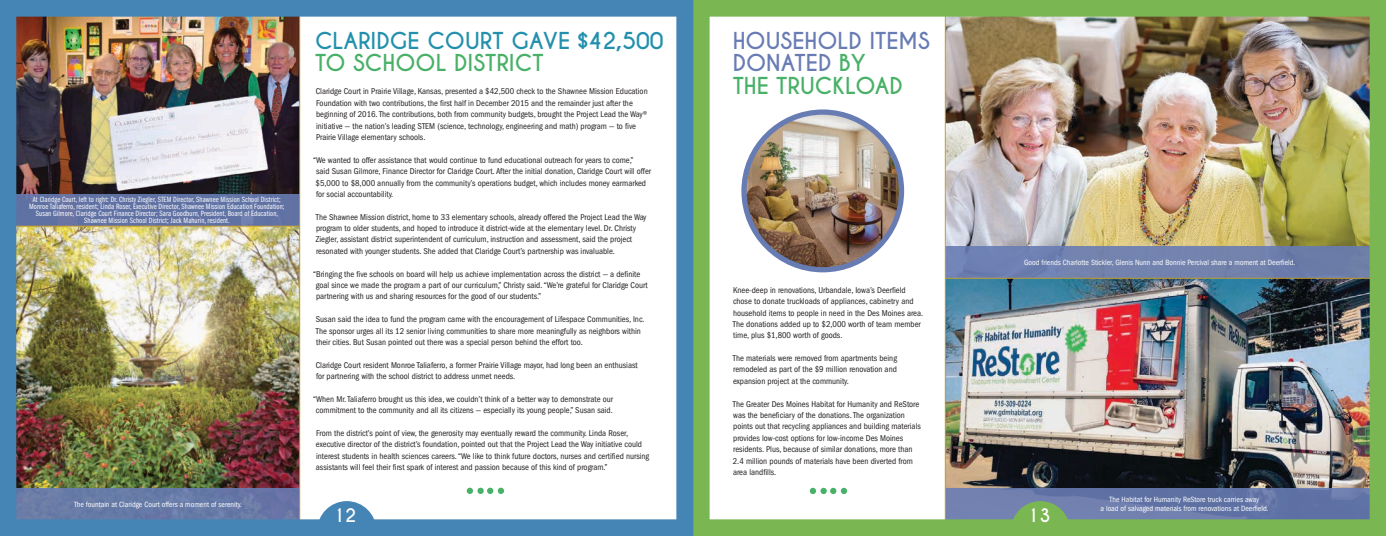
<style>
.page{position:relative;width:1386px;height:536px;background:#fff}
.page>*{position:absolute;margin:0;border:0;box-sizing:border-box;transform-origin:0 0}
.t1{font:700 21.88px/22.8px "Caviar Dreams";color:#687cb4}
.t2{font:700 21.88px "Caviar Dreams";color:#2290ad}
.t3{font:700 21.88px "Caviar Dreams";color:#48b067}
.t4{font:700 17.5px "Caviar Dreams";color:#fff}
.t5{font:condensed 8.75px/11.4px "ITC Franklin Gothic Std";color:#231f20}
.t6{font:7.88px/7px "ITC Franklin Gothic Std Bk Cp";letter-spacing:.01em;color:#fff;text-align:center}
.t7{font:condensed 7.88px/8.8px "ITC Franklin Gothic Std";color:#fff;text-align:center}
.s1{color:#48b067}
</style>
<div class="page">
<img style="left:0;top:0;width:693px;height:536px">
<img style="left:693px;top:0;width:693px;height:536px">
<svg style="left:317px;top:501px;width:59px;height:35px"></svg>
<svg style="left:1011px;top:501px;width:59px;height:35px;background:#78ac62"></svg>
<p class="t6" style="left:29px;top:196px;width:257px">At Claridge Court, left to right: Dr. Christy Ziegler, STEM Director, Shawnee Mission School District; Monroe Taliaferro, resident; Linda Roser, Executive Director, Shawnee Mission Education Foundation; Susan Gilmore, Claridge Court Finance Director; Sara Goodburn, President, Board of Education, Shawnee Mission School District; Jack Mahurin, resident.</p>
<p class="t7" style="left:74px;top:499px;width:169px">The fountain at Claridge Court offers a moment of serenity.</p>
<h1 class="t2" style="left:315px;top:27px;width:350px">CLARIDGE COURT GAVE $42,500</h1>
<h1 class="t3" style="left:315px;top:50px;width:230px">TO SCHOOL DISTRICT</h1>
<p class="t5" style="left:316px;top:86px;width:333px">Claridge Court in Prairie Village, Kansas, presented a $42,500 check to the Shawnee Mission Education Foundation with two contributions, the first half in December 2015 and the remainder just after the beginning of 2016. The contributions, both from community budgets, brought the Project Lead the Way® initiative — the nation’s leading STEM (science, technology, engineering and math) program — to five Prairie Village elementary schools.</p>
<p class="t5" style="left:313px;top:154px;width:340px">“We wanted to offer assistance that would continue to fund educational outreach for years to come,”<br>said Susan Gilmore, Finance Director for Claridge Court. After the initial donation, Claridge Court will offer $5,000 to $8,000 annually from the community’s operations budget, which includes money earmarked for social accountability.</p>
<p class="t5" style="left:316px;top:211px;width:332px">The Shawnee Mission district, home to 33 elementary schools, already offered the Project Lead the Way program to older students, and hoped to introduce it district-wide at the elementary level. Dr. Christy Ziegler, assistant district superintendent of curriculum, instruction and assessment, said the project resonated with younger students. She added that Claridge Court’s partnership was invaluable.</p>
<p class="t5" style="left:316px;top:268px;width:333px;text-indent:-3px">“Bringing the five schools on board will help us achieve implementation across the district — a definite goal since we made the program a part of our curriculum,” Christy said. “We’re grateful for Claridge Court partnering with us and sharing resources for the good of our students.”</p>
<p class="t5" style="left:316px;top:313px;width:330px">Susan said the idea to fund the program came with the encouragement of Lifespace Communities, Inc.<br>The sponsor urges all its 12 senior living communities to share more meaningfully as neighbors within their cities. But Susan pointed out there was a special person behind the effort too.</p>
<p class="t5" style="left:316px;top:359px;width:323px">Claridge Court resident Monroe Taliaferro, a former Prairie Village mayor, had long been an enthusiast for partnering with the school district to address unmet needs.</p>
<p class="t5" style="left:313px;top:393px;width:301px;text-align:center">“When Mr. Taliaferro brought us this idea, we couldn’t think of a better way to demonstrate our commitment to the community and all its citizens — especially its young people,” Susan said.</p>
<p class="t5" style="left:316px;top:427px;width:335px">From the district’s point of view, the generosity may eventually reward the community. Linda Roser, executive director of the district’s foundation, pointed out that the Project Lead the Way initiative could interest students in health sciences careers. “We like to think future doctors, nurses and certified nursing assistants will feel their first spark of interest and passion because of this kind of program.”</p>
<h1 class="t1" style="left:733px;top:30px;width:199px">HOUSEHOLD ITEMS<br>DONATED <span class="s1">BY<br>THE TRUCKLOAD</span></h1>
<p class="t5" style="left:733px;top:284px;width:192px">Knee-deep in renovations, Urbandale, Iowa’s Deerfield chose to donate truckloads of appliances, cabinetry and household items to people in need in the Des Moines area.<br>The donations added up to $2,000 worth of team member time, plus $1,800 worth of goods.</p>
<p class="t5" style="left:733px;top:352px;width:166px;text-align:justify">The materials were removed from apartments being remodeled as part of the $9 million renovation and expansion project at the community.</p>
<p class="t5" style="left:733px;top:398px;width:190px">The Greater Des Moines Habitat for Humanity and ReStore was the beneficiary of the donations. The organization points out that recycling appliances and building materials provides low-cost options for low-income Des Moines residents. Plus, because of similar donations, more than 2.4 million pounds of materials have been diverted from area landfills.</p>
<p class="t7" style="left:1024px;top:258px;width:273px">Good friends Charlotte Stickler, Glenis Nunn and Bonnie Percival share a moment at Deerfield.</p>
<h2 class="t4" style="left:333px;top:505px;width:25px">12</h2>
<h2 class="t4" style="left:1027px;top:505px;width:25px">13</h2>
<p class="t7" style="left:1100px;top:495px;width:170px">The Habitat for Humanity ReStore truck carries away<br>a load of salvaged materials from renovations at Deerfield.</p>
</div>
